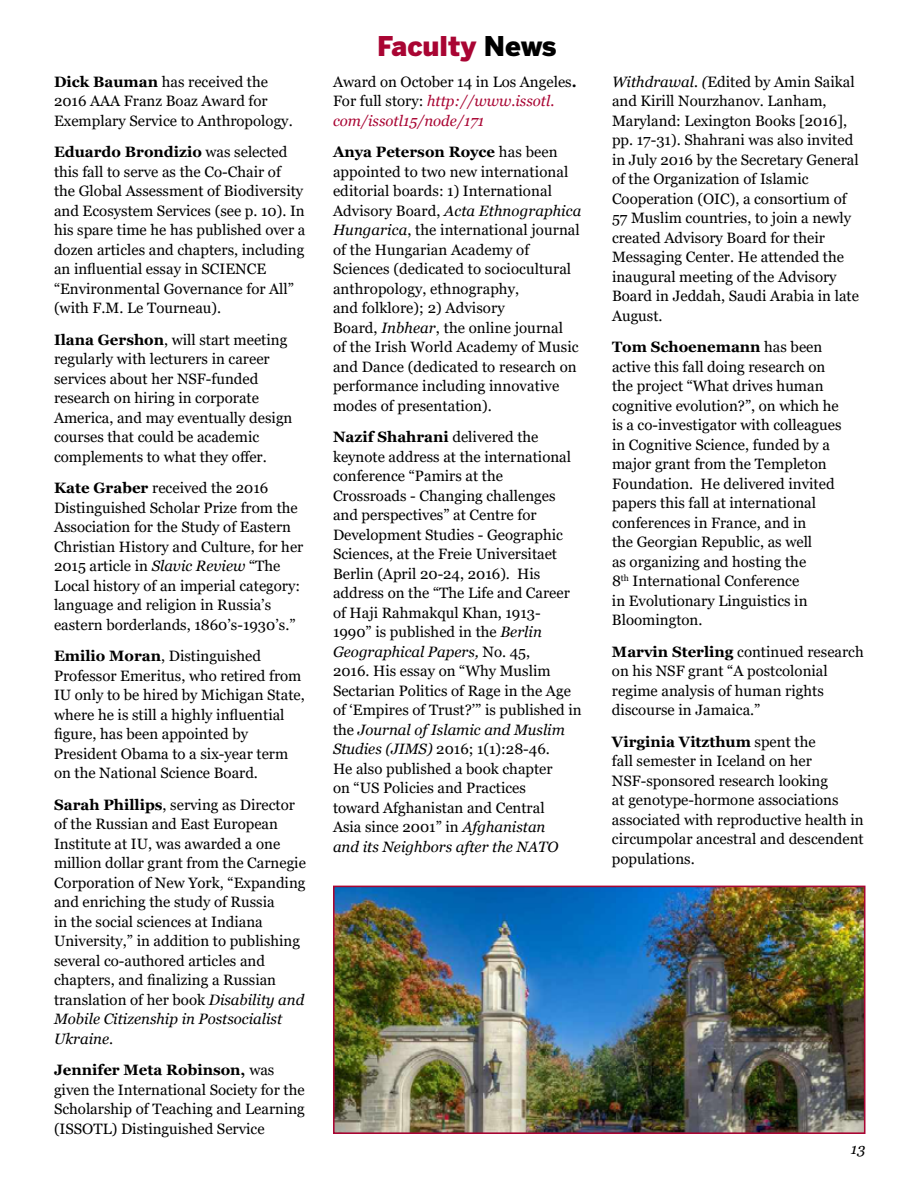
<style>
.page{position:relative;width:918px;height:1188px;background:#fff}
.page>*{position:absolute;margin:0;border:0;box-sizing:border-box;transform-origin:0 0}
.t1{font:900 27px "Benton Sans";color:#a90533}
.t2{font:15px/19.5px "Georgia";color:#000}
.t3{font:italic 15px "Georgia";color:#000}
.s1{font-weight:700}
.s2{font-style:italic}
.s3{color:#000}
.s4{font-style:italic;color:#a90533}
</style>
<div class="page">
<img style="left:336px;top:889px;width:526px;height:242px">
<div style="left:333px;top:886px;width:532px;height:248px;border:2px solid #a90533"></div>
<p class="t2" style="left:54px;top:72px;width:240px"><span class="s1">Dick Bauman</span> has received the<br>2016 AAA Franz Boaz Award for<br>Exemplary Service to Anthropology.</p>
<p class="t2" style="left:54px;top:143px;width:253px"><span class="s1">Eduardo Brondizio</span> was selected this fall to serve as the Co-Chair of the Global Assessment of Biodiversity and Ecosystem Services (see p. 10). In his spare time he has published over a dozen articles and chapters, including an influential essay in SCIENCE “Environmental Governance for All” (with F.M. Le Tourneau).</p>
<p class="t2" style="left:54px;top:330px;width:240px"><span class="s1">Ilana Gershon</span>, will start meeting regularly with lecturers in career services about her NSF-funded research on hiring in corporate<br>America, and may eventually design courses that could be academic complements to what they offer.</p>
<p class="t2" style="left:54px;top:479px;width:251px"><span class="s1">Kate Graber</span> received the 2016<br>Distinguished Scholar Prize from the Association for the Study of Eastern Christian History and Culture, for her 2015 article in <span class="s2">Slavic Review</span> “The Local history of an imperial category: language and religion in Russia’s eastern borderlands, 1860’s-1930’s.”</p>
<p class="t2" style="left:54px;top:647px;width:252px"><span class="s1">Emilio Moran</span>, Distinguished Professor Emeritus, who retired from IU only to be hired by Michigan State, where he is still a highly influential figure, has been appointed by President Obama to a six-year term on the National Science Board.</p>
<p class="t2" style="left:54px;top:795px;width:253px"><span class="s1">Sarah Phillips</span>, serving as Director of the Russian and East European Institute at IU, was awarded a one million dollar grant from the Carnegie Corporation of New York, “Expanding and enriching the study of Russia<br>in the social sciences at Indiana University,” in addition to publishing several co-authored articles and chapters, and finalizing a Russian translation of her book <span class="s2">Disability and Mobile Citizenship in Postsocialist Ukraine</span>.</p>
<p class="t2" style="left:54px;top:1061px;width:252px"><span class="s1">Jennifer Meta Robinson,</span> was given the International Society for the Scholarship of Teaching and Learning (ISSOTL) Distinguished Service</p>
<h1 class="t1" style="left:377px;top:29px;width:181px">Faculty <span class="s3">News</span></h1>
<p class="t2" style="left:333px;top:72px;width:245px">Award on October 14 in Los Angeles<span class="s1">.<br></span>For full story: <span class="s4">http://www.issotl. com/issotl15/node/171</span></p>
<p class="t2" style="left:333px;top:143px;width:250px"><span class="s1">Anya Peterson Royce</span> has been appointed to two new international editorial boards: 1) International Advisory Board, <span class="s2">Acta Ethnographica Hungarica</span>, the international journal of the Hungarian Academy of Sciences (dedicated to sociocultural anthropology, ethnography,<br>and folklore); 2) Advisory<br>Board, <span class="s2">Inbhear</span>, the online journal<br>of the Irish World Academy of Music and Dance (dedicated to research on performance including innovative modes of presentation).</p>
<p class="t2" style="left:333px;top:428px;width:250px"><span class="s1">Nazif Shahrani</span> delivered the keynote address at the international conference “Pamirs at the<br>Crossroads - Changing challenges and perspectives” at Centre for<br>Development Studies - Geographic<br>Sciences, at the Freie Universitaet<br>Berlin (April 20-24, 2016). His address on the “The Life and Career of Haji Rahmakqul Khan, 1913-<br>1990” is published in the <span class="s2">Berlin<br>Geographical Papers,</span> No. 45,<br>2016. His essay on “Why Muslim<br>Sectarian Politics of Rage in the Age of ‘Empires of Trust?’” is published in the <span class="s2">Journal of Islamic and Muslim<br>Studies (JIMS)</span> 2016; 1(1):28-46.<br>He also published a book chapter<br>on “US Policies and Practices<br>toward Afghanistan and Central<br>Asia since 2001” in <span class="s2">Afghanistan<br>and its Neighbors after the NATO</span></p>
<p class="t2" style="left:612px;top:72px;width:249px"><span class="s2">Withdrawal. (</span>Edited by Amin Saikal and Kirill Nourzhanov. Lanham,<br>Maryland: Lexington Books [2016], pp. 17-31). Shahrani was also invited in July 2016 by the Secretary General of the Organization of Islamic<br>Cooperation (OIC), a consortium of<br>57 Muslim countries, to join a newly created Advisory Board for their<br>Messaging Center. He attended the inaugural meeting of the Advisory<br>Board in Jeddah, Saudi Arabia in late<br>August.</p>
<p class="t2" style="left:612px;top:338px;width:231px"><span class="s1">Tom Schoenemann</span> has been active this fall doing research on the project “What drives human cognitive evolution?”, on which he is a co-investigator with colleagues in Cognitive Science, funded by a major grant from the Templeton<br>Foundation. He delivered invited papers this fall at international conferences in France, and in<br>the Georgian Republic, as well<br>as organizing and hosting the<br>8<sup>th</sup> International Conference<br>in Evolutionary Linguistics in<br>Bloomington.</p>
<p class="t2" style="left:612px;top:642px;width:253px"><span class="s1">Marvin Sterling</span> continued research on his NSF grant “A postcolonial regime analysis of human rights discourse in Jamaica.”</p>
<p class="t2" style="left:612px;top:732px;width:253px"><span class="s1">Virginia Vitzthum</span> spent the<br>fall semester in Iceland on her<br>NSF-sponsored research looking<br>at genotype-hormone associations associated with reproductive health in circumpolar ancestral and descendent populations.</p>
<p class="t3" style="left:851px;top:1140px;width:16px">13</p>
</div>
